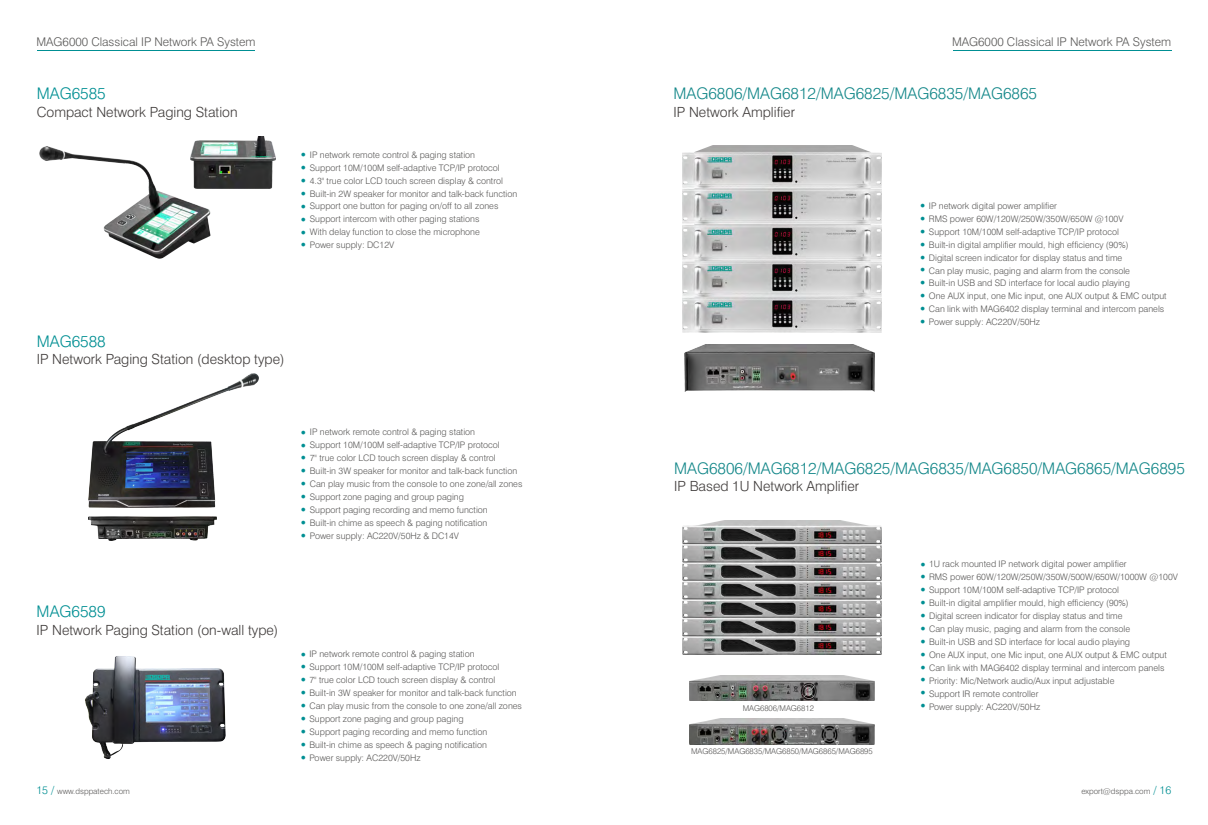
<style>
.page{position:relative;width:1208px;height:825px;background:#fff}
.page>*{position:absolute;margin:0;border:0;box-sizing:border-box;transform-origin:0 0}
.t1{font:300 16px "Swiss 721 BT";color:#138789}
.t2{font:300 16px "Swiss 721 BT";color:#008f93}
.t3{font:300 14px "Swiss 721 BT";color:#3e3a39}
.t4{font:300 12px "Swiss 721 BT";color:#595857}
.t5{font:300 9px/12.9px "Swiss 721 BT";color:#595857}
.t6{font:300 8px "Swiss 721 BT";color:#595857}
.t7{font:8px/12.9px "Microsoft Ya Hei";color:#008f93;text-align:justify}
.s1{font-size:11px;color:#008f93}
</style>
<div class="page">
<hr style="left:953px;top:50px;width:218px;height:1px;background:#008f93">
<hr style="left:37px;top:50px;width:218px;height:1px;background:#008f93">
<img style="left:89px;top:374px;width:170px;height:134px">
<img style="left:89px;top:516px;width:127px;height:25px">
<img style="left:85px;top:656px;width:141px;height:103px">
<img style="left:40px;top:147px;width:170px;height:112px">
<img style="left:191px;top:136px;width:85px;height:53px">
<img style="left:684px;top:345px;width:191px;height:46px">
<img style="left:683px;top:146px;width:198px;height:186px">
<img style="left:689px;top:675px;width:185px;height:26px">
<img style="left:689px;top:718px;width:185px;height:26px">
<img style="left:683px;top:521px;width:198px;height:134px">
<h3 class="t4" style="left:36px;top:37px;width:221px">MAG6000 Classical IP Network PA System</h3>
<h1 class="t2" style="left:37px;top:87px;width:70px">MAG6585</h1>
<h2 class="t3" style="left:37px;top:106px;width:202px">Compact Network Paging Station</h2>
<p class="t5" style="left:310px;top:149px;width:209px">IP network remote control &amp; paging station<br>Support 10M/100M self-adaptive TCP/IP protocol<br>4.3" true color LCD touch screen display &amp; control Built-in 2W speaker for monitor and talk-back function Support one button for paging on/off to all zones Support intercom with other paging stations<br>With delay function to close the microphone<br>Power supply: DC12V</p>
<p class="t7" style="left:301px;top:149px;width:7px">● ● ● ● ● ● ● ●</p>
<h1 class="t2" style="left:37px;top:334px;width:70px">MAG6588</h1>
<h2 class="t3" style="left:37px;top:353px;width:249px">IP Network Paging Station (desktop type)</h2>
<p class="t5" style="left:310px;top:426px;width:214px">IP network remote control &amp; paging station<br>Support 10M/100M self-adaptive TCP/IP protocol<br>7" true color LCD touch screen display &amp; control Built-in 3W speaker for monitor and talk-back function Can play music from the console to one zone/all zones Support zone paging and group paging<br>Support paging recording and memo function<br>Built-in chime as speech &amp; paging notification<br>Power supply: AC220V/50Hz &amp; DC14V</p>
<p class="t7" style="left:301px;top:426px;width:7px">● ● ● ● ● ● ● ● ●</p>
<h1 class="t2" style="left:37px;top:605px;width:70px">MAG6589</h1>
<h2 class="t3" style="left:37px;top:624px;width:243px">IP Network Paging Station (on-wall type)</h2>
<p class="t6" style="left:36px;top:788px;width:95px"><span class="s1">15 /</span> www.dsppatech.com</p>
<p class="t5" style="left:309px;top:648px;width:214px">IP network remote control &amp; paging station<br>Support 10M/100M self-adaptive TCP/IP protocol<br>7" true color LCD touch screen display &amp; control Built-in 3W speaker for monitor and talk-back function Can play music from the console to one zone/all zones Support zone paging and group paging<br>Support paging recording and memo function<br>Built-in chime as speech &amp; paging notification<br>Power supply: AC220V/50Hz</p>
<p class="t7" style="left:301px;top:648px;width:7px">● ● ● ● ● ● ● ● ●</p>
<h3 class="t4" style="left:952px;top:37px;width:221px">MAG6000 Classical IP Network PA System</h3>
<h1 class="t1" style="left:673px;top:87px;width:365px">MAG6806/MAG6812/MAG6825/MAG6835/MAG6865</h1>
<h2 class="t3" style="left:673px;top:106px;width:123px">IP Network Amplifier</h2>
<p class="t5" style="left:929px;top:200px;width:239px">IP network digital power amplifier<br>RMS power 60W/120W/250W/350W/650W @100V<br>Support 10M/100M self-adaptive TCP/IP protocol<br>Built-in digital amplifier mould, high efficiency (90%)<br>Digital screen indicator for display status and time<br>Can play music, paging and alarm from the console<br>Built-in USB and SD interface for local audio playing<br>One AUX input, one Mic input, one AUX output &amp; EMC output Can link with MAG6402 display terminal and intercom panels Power supply: AC220V/50Hz</p>
<p class="t7" style="left:920px;top:199px;width:7px">● ● ● ● ● ● ● ● ● ●</p>
<h1 class="t1" style="left:674px;top:462px;width:512px">MAG6806/MAG6812/MAG6825/MAG6835/MAG6850/MAG6865/MAG6895</h1>
<h2 class="t3" style="left:674px;top:480px;width:186px">IP Based 1U Network Amplifier</h2>
<p class="t6" style="left:742px;top:705px;width:73px">MAG6806/MAG6812</p>
<p class="t6" style="left:691px;top:748px;width:183px">MAG6825/MAG6835/MAG6850/MAG6865/MAG6895</p>
<p class="t5" style="left:929px;top:558px;width:250px">1U rack mounted IP network digital power amplifier<br>RMS power 60W/120W/250W/350W/500W/650W/1000W @100V Support 10M/100M self-adaptive TCP/IP protocol<br>Built-in digital amplifier mould, high efficiency (90%)<br>Digital screen indicator for display status and time<br>Can play music, paging and alarm from the console<br>Built-in USB and SD interface for local audio playing<br>One AUX input, one Mic input, one AUX output &amp; EMC output Can link with MAG6402 display terminal and intercom panels Priority: Mic/Network audio/Aux input adjustable<br>Support IR remote controller<br>Power supply: AC220V/50Hz</p>
<p class="t7" style="left:920px;top:558px;width:7px">● ● ● ● ● ● ● ● ● ● ● ●</p>
<p class="t6" style="left:1081px;top:788px;width:91px">export@dsppa.com <span class="s1">/ 16</span></p>
</div>
